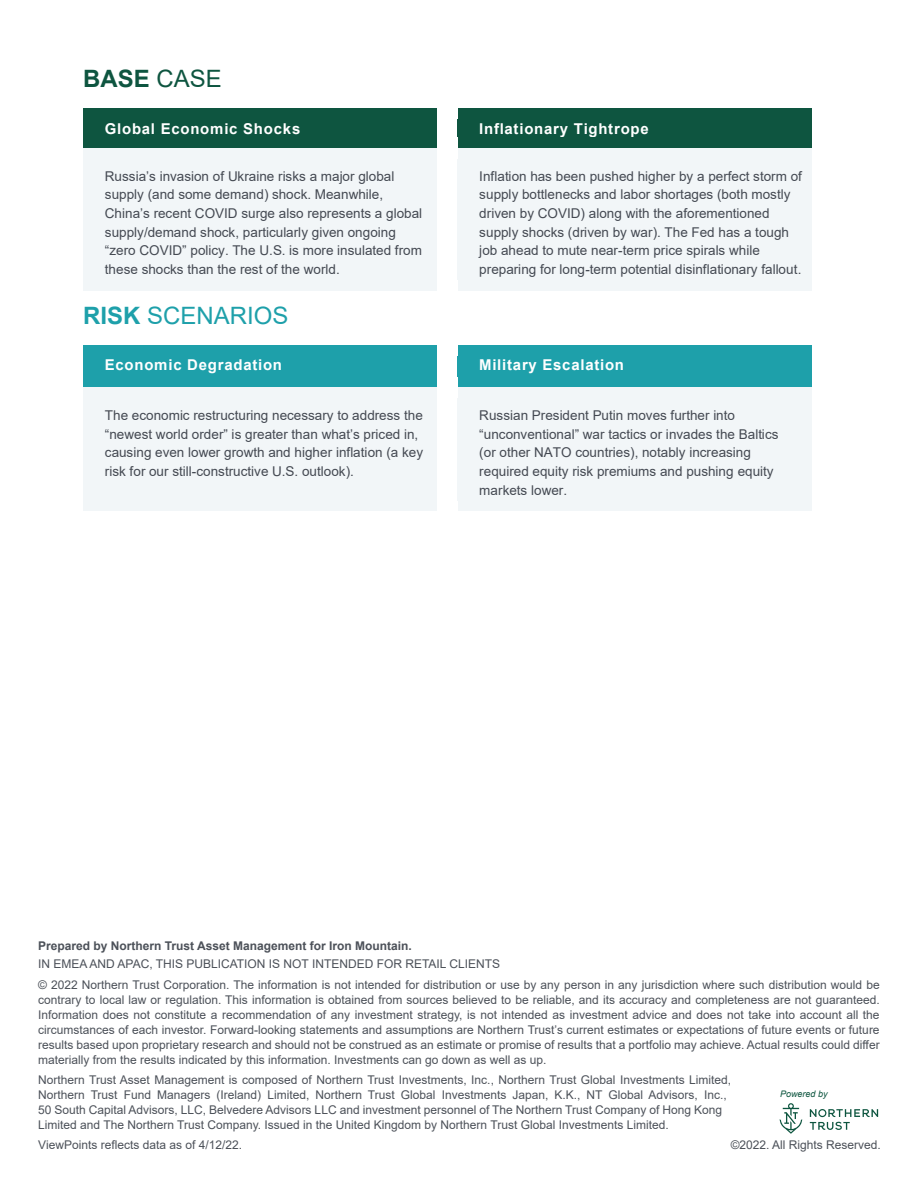
<style>
.page{position:relative;width:918px;height:1188px;background:#fff}
.page>*{position:absolute;margin:0;border:0;box-sizing:border-box;transform-origin:0 0}
.t1{font:24px "Arial";color:#1ea0aa}
.t2{font:700 24px "Arial";color:#0e5540}
.t3{font:700 15px "Arial";letter-spacing:.05em;color:#fff}
.t4{font:13.5px/18.6px "Arial";letter-spacing:.005em;color:#444952}
.t5{font:12px/15px "Arial";color:#4c5159}
.t6{font:700 12px "Arial";color:#4c5159}
.t7{font:10.5px "Arial";color:#2c4e4e}
.t8{font:italic 9px "Arial";color:#0d553f}
.s1{font-weight:400}
.s2{font-weight:700}
</style>
<div class="page">
<svg style="left:810px;top:1109px;width:68px;height:21px"></svg>
<svg style="left:780px;top:1103px;width:22px;height:31px"></svg>
<div style="left:83px;top:120px;width:345px;height:17px;background:#0e5540"></div>
<div style="left:458px;top:120px;width:345px;height:17px;background:#0e5540"></div>
<div style="left:83px;top:109px;width:354px;height:11px;background:#0e5540"></div>
<div style="left:458px;top:109px;width:353px;height:11px;background:#0e5540"></div>
<div style="left:83px;top:137px;width:354px;height:11px;background:#0e5540"></div>
<div style="left:458px;top:137px;width:353px;height:11px;background:#0e5540"></div>
<div style="left:83px;top:148px;width:354px;height:143px;background:#f2f6f8"></div>
<div style="left:458px;top:159px;width:345px;height:28px;background:#f2f6f8"></div>
<div style="left:458px;top:187px;width:345px;height:18px;background:#f2f6f8"></div>
<div style="left:458px;top:205px;width:345px;height:19px;background:#f2f6f8"></div>
<div style="left:458px;top:224px;width:345px;height:19px;background:#f2f6f8"></div>
<div style="left:458px;top:243px;width:345px;height:18px;background:#f2f6f8"></div>
<div style="left:458px;top:261px;width:345px;height:19px;background:#f2f6f8"></div>
<div style="left:458px;top:148px;width:353px;height:11px;background:#f2f6f8"></div>
<div style="left:458px;top:280px;width:353px;height:11px;background:#f2f6f8"></div>
<div style="left:83px;top:356px;width:345px;height:21px;background:#1ea0aa"></div>
<div style="left:458px;top:356px;width:345px;height:21px;background:#1ea0aa"></div>
<div style="left:83px;top:345px;width:354px;height:11px;background:#1ea0aa"></div>
<div style="left:458px;top:345px;width:353px;height:11px;background:#1ea0aa"></div>
<div style="left:83px;top:377px;width:354px;height:11px;background:#1ea0aa"></div>
<div style="left:458px;top:377px;width:353px;height:11px;background:#1ea0aa"></div>
<div style="left:83px;top:388px;width:354px;height:123px;background:#f2f6f8"></div>
<div style="left:458px;top:398px;width:345px;height:28px;background:#f2f6f8"></div>
<div style="left:458px;top:426px;width:345px;height:19px;background:#f2f6f8"></div>
<div style="left:458px;top:445px;width:345px;height:18px;background:#f2f6f8"></div>
<div style="left:458px;top:463px;width:345px;height:19px;background:#f2f6f8"></div>
<div style="left:458px;top:482px;width:345px;height:19px;background:#f2f6f8"></div>
<div style="left:458px;top:388px;width:353px;height:10px;background:#f2f6f8"></div>
<div style="left:458px;top:501px;width:353px;height:10px;background:#f2f6f8"></div>
<h1 class="t2" style="left:83px;top:62px;width:140px">BASE <span class="s1">CASE</span></h1>
<p class="t3" style="left:105px;top:118px;width:197px">Global Economic Shocks</p>
<p class="t3" style="left:479px;top:118px;width:171px">Inflationary Tightrope</p>
<p class="t4" style="left:105px;top:166px;width:319px">Russia’s invasion of Ukraine risks a major global supply (and some demand) shock. Meanwhile, China’s recent COVID surge also represents a global supply/demand shock, particularly given ongoing “zero COVID” policy. The U.S. is more insulated from these shocks than the rest of the world.</p>
<p class="t4" style="left:479px;top:166px;width:324px">Inflation has been pushed higher by a perfect storm of supply bottlenecks and labor shortages (both mostly driven by COVID) along with the aforementioned supply shocks (driven by war). The Fed has a tough job ahead to mute near-term price spirals while preparing for long-term potential disinflationary fallout.</p>
<h1 class="t1" style="left:83px;top:299px;width:207px"><span class="s2">RISK</span> SCENARIOS</h1>
<p class="t3" style="left:105px;top:354px;width:179px">Economic Degradation</p>
<p class="t3" style="left:479px;top:354px;width:146px">Military Escalation</p>
<p class="t4" style="left:105px;top:406px;width:320px">The economic restructuring necessary to address the “newest world order” is greater than what’s priced in, causing even lower growth and higher inflation (a key risk for our still-constructive U.S. outlook).</p>
<p class="t4" style="left:479px;top:406px;width:301px">Russian President Putin moves further into “unconventional” war tactics or invades the Baltics (or other NATO countries), notably increasing required equity risk premiums and pushing equity markets lower.</p>
<p class="t6" style="left:38px;top:937px;width:375px">Prepared by Northern Trust Asset Management for Iron Mountain.</p>
<p class="t5" style="left:38px;top:954px;width:843px;line-height:20.4px">IN EMEA AND APAC, THIS PUBLICATION IS NOT INTENDED FOR RETAIL CLIENTS<br>© 2022 Northern Trust Corporation. The information is not intended for distribution or use by any person in any jurisdiction where such distribution would be</p>
<p class="t5" style="left:38px;top:992px;width:843px;text-align:justify">contrary to local law or regulation. This information is obtained from sources believed to be reliable, and its accuracy and completeness are not guaranteed.<br>Information does not constitute a recommendation of any investment strategy, is not intended as investment advice and does not take into account all the circumstances of each investor. Forward-looking statements and assumptions are Northern Trust’s current estimates or expectations of future events or future results based upon proprietary research and should not be construed as an estimate or promise of results that a portfolio may achieve. Actual results could differ materially from the results indicated by this information. Investments can go down as well as up.</p>
<p class="t5" style="left:38px;top:1072px;width:694px">Northern Trust Asset Management is composed of Northern Trust Investments, Inc., Northern Trust Global Investments Limited, Northern Trust Fund Managers (Ireland) Limited, Northern Trust Global Investments Japan, K.K., NT Global Advisors, Inc., 50 South Capital Advisors, LLC, Belvedere Advisors LLC and investment personnel of The Northern Trust Company of Hong Kong Limited and The Northern Trust Company. Issued in the United Kingdom by Northern Trust Global Investments Limited.</p>
<p class="t5" style="left:38px;top:1138px;width:205px">ViewPoints reflects data as of 4/12/22.</p>
<p class="t5" style="left:731px;top:1138px;width:152px">©2022. All Rights Reserved.</p>
<p class="t7" style="left:83px;top:1036px;width:180px">Northern Trust Global Asset Allocation</p>
<p class="t7" style="left:660px;top:1036px;width:181px">Investment Perspective / April 2022 | 4</p>
<p class="t8" style="left:780px;top:1088px;width:49px">Powered by</p>
</div>
